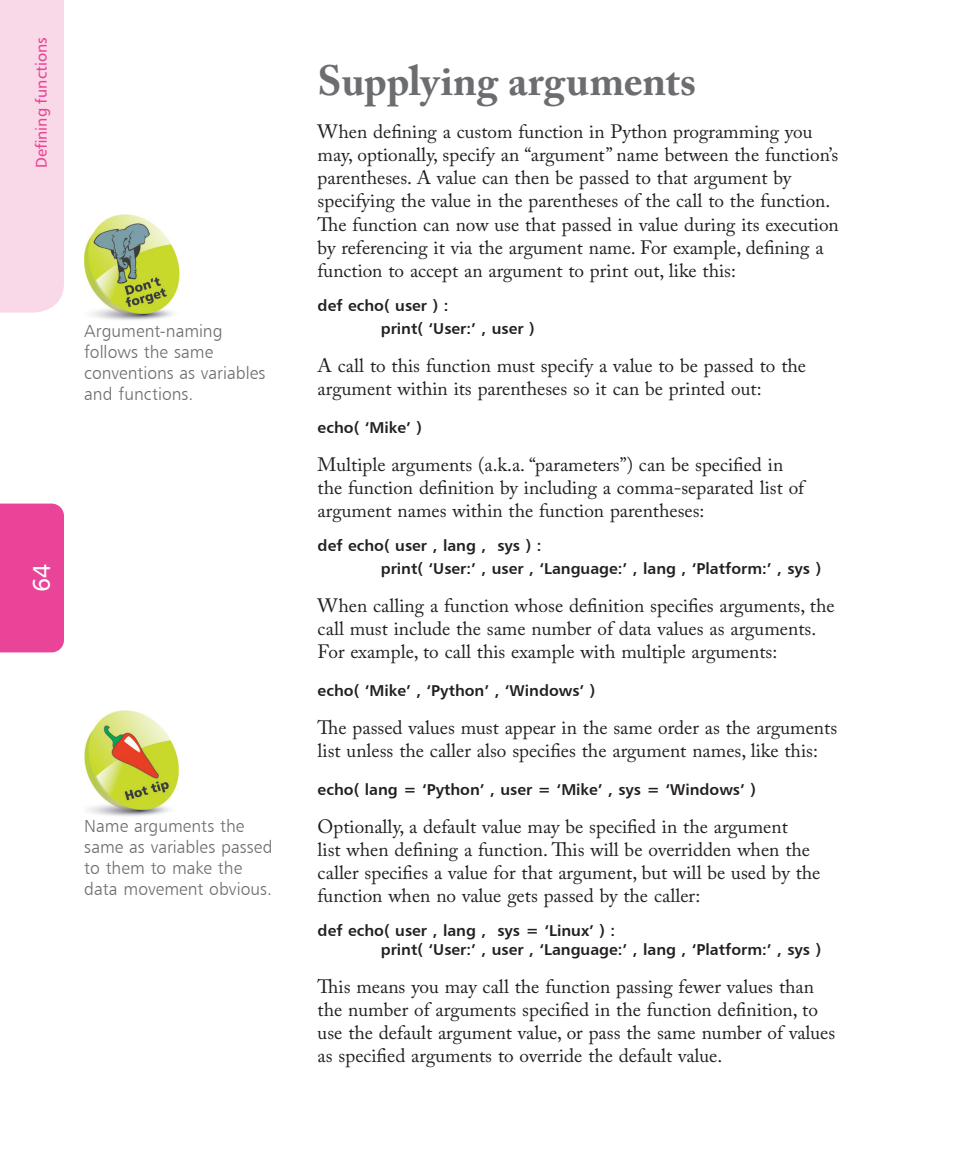
<style>
.page{position:relative;width:953px;height:1156px;background:#fff}
.page>*{position:absolute;margin:0;border:0;box-sizing:border-box;transform-origin:0 0}
.Heading{font:700 42px "Adobe Caslon Pro";color:#6c6d70}
.t1{font:24.5px "Humanist 777 BT Roman B";color:#fff}
.Body_text{font:19.25px/23.1px "Adobe Caslon Pro";color:#231f20}
.Icontext{font:17.5px/21px "Humanist 777 BT Light B";color:#6c6d70}
.Body_text-2{font:15.75px/23.1px "Humanist 777 BT Bold B";color:#231f20}
.t2{font:15.75px "Humanist 777 BT Roman B";color:#ea4498}
</style>
<div class="page">
<div style="left:1px;top:504px;width:63px;height:148px;background:#ea4498"></div>
<div style="left:1px;top:0;width:63px;height:313px;background:#f9d9e7"></div>
<img style="left:84px;top:710px;width:95px;height:106px">
<img style="left:84px;top:214px;width:96px;height:106px">
<p class="t2" style="left:31px;top:168px;width:132px;rotate:-90deg">Defining functions</p>
<p class="Icontext" style="left:84px;top:320px;width:183px">Argument-naming follows the same conventions as variables and functions.</p>
<p class="t1" style="left:26px;top:592px;width:30px;rotate:-90deg">64</p>
<p class="Icontext" style="left:84px;top:815px;width:190px">Name arguments the same as variables passed to them to make the data movement obvious.</p>
<p class="Heading" style="left:317px;top:56px;width:380px">Supplying arguments</p>
<p class="Body_text" style="left:317px;top:120px;width:522px">When defining a custom function in Python programming you may, optionally, specify an “argument” name between the function’s parentheses. A value can then be passed to that argument by specifying the value in the parentheses of the call to the function.<br>The function can now use that passed in value during its execution by referencing it via the argument name. For example, defining a function to accept an argument to print out, like this:</p>
<p class="Body_text-2" style="left:380px;top:293px;width:155px;text-indent:-63px">def echo( user ) :<br>print( ‘User:’ , user )</p>
<p class="Body_text" style="left:317px;top:353px;width:490px">A call to this function must specify a value to be passed to the argument within its parentheses so it can be printed out:</p>
<p class="Body_text-2" style="left:317px;top:415px;width:106px">echo( ‘Mike’ )</p>
<p class="Body_text" style="left:317px;top:452px;width:488px">Multiple arguments (a.k.a. “parameters”) can be specified in the function definition by including a comma-separated list of argument names within the function parentheses:</p>
<p class="Body_text-2" style="left:380px;top:533px;width:442px;text-indent:-63px">def echo( user , lang , sys ) :<br>print( ‘User:’ , user , ‘Language:’ , lang , ‘Platform:’ , sys )</p>
<p class="Body_text" style="left:317px;top:594px;width:518px">When calling a function whose definition specifies arguments, the call must include the same number of data values as arguments.<br>For example, to call this example with multiple arguments:</p>
<p class="Body_text-2" style="left:317px;top:679px;width:279px">echo( ‘Mike’ , ‘Python’ , ‘Windows’ )</p>
<p class="Body_text" style="left:317px;top:716px;width:521px">The passed values must appear in the same order as the arguments list unless the caller also specifies the argument names, like this:</p>
<p class="Body_text-2" style="left:317px;top:778px;width:440px">echo( lang = ‘Python’ , user = ‘Mike’ , sys = ‘Windows’ )</p>
<p class="Body_text" style="left:317px;top:815px;width:504px">Optionally, a default value may be specified in the argument<br>list when defining a function. This will be overridden when the caller specifies a value for that argument, but will be used by the function when no value gets passed by the caller:</p>
<p class="Body_text-2" style="left:380px;top:921px;width:442px;line-height:18.9px;text-indent:-63px">def echo( user , lang , sys = ‘Linux’ ) :<br>print( ‘User:’ , user , ‘Language:’ , lang , ‘Platform:’ , sys )</p>
<p class="Body_text" style="left:317px;top:975px;width:519px">This means you may call the function passing fewer values than the number of arguments specified in the function definition, to use the default argument value, or pass the same number of values as specified arguments to override the default value.</p>
</div>
